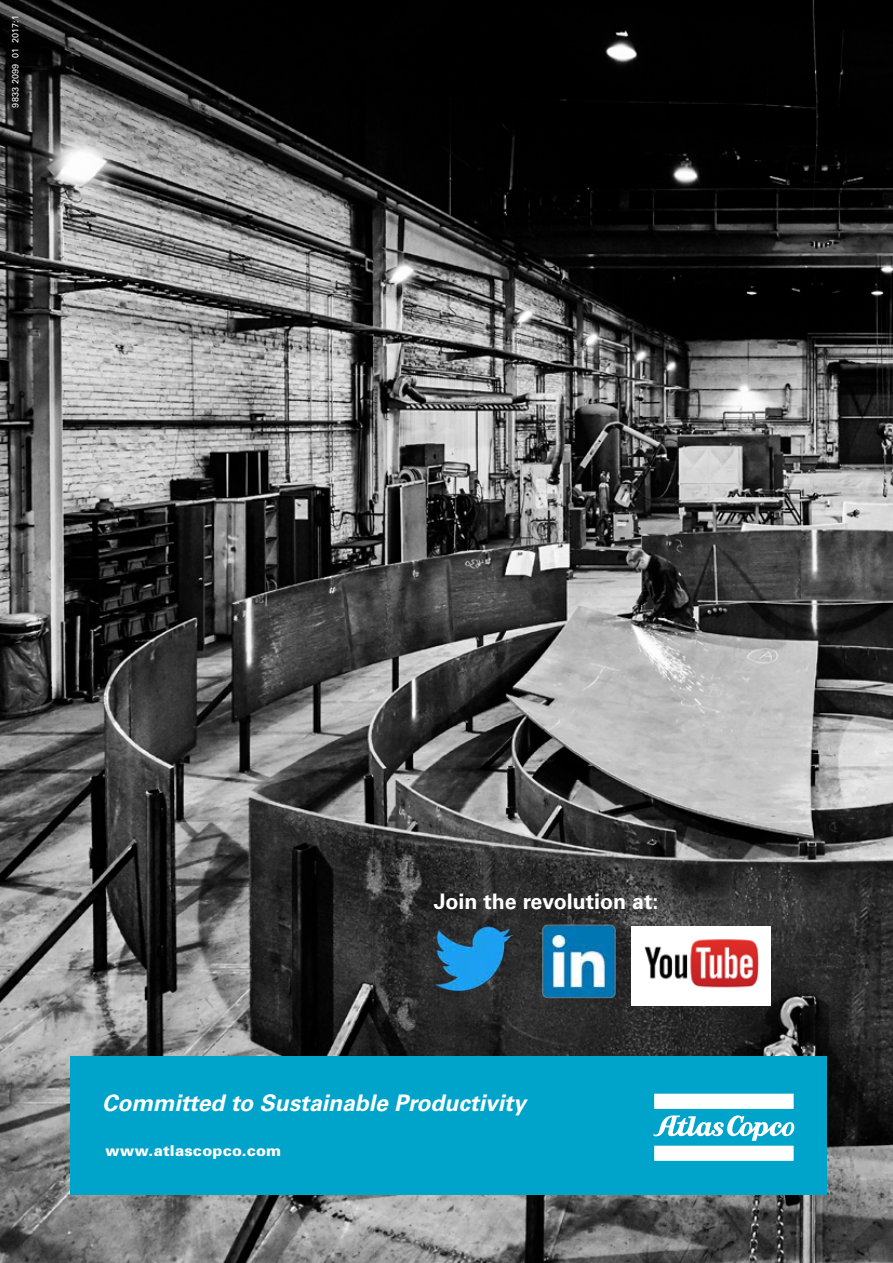
<style>
.page{position:relative;width:893px;height:1263px;background:#fff}
.page>*{position:absolute;margin:0;border:0;box-sizing:border-box;transform-origin:0 0}
.t1{font:italic 700 22.8px "Univers LT Std";color:#fff}
.t2{font:700 21.45px "Univers LT Std";color:#fff}
.t3{font:900 15px "Univers LT Std";letter-spacing:.015em;color:#fff}
.t4{font:9px "Univers LT Std";letter-spacing:.02em;color:#fff}
</style>
<div class="page">
<img style="left:0;top:0;width:893px;height:1263px">
<div style="left:70px;top:1056px;width:757px;height:138px;background:#00a3c9"></div>
<img style="left:654px;top:1094px;width:140px;height:42px">
<img style="left:434px;top:927px;width:79px;height:64px">
<img style="left:528px;top:909px;width:104px;height:104px">
<img style="left:632px;top:927px;width:138px;height:79px">
<p class="t4" style="left:10px;top:108px;width:94px;rotate:-90deg">9833 2099 01 2017:1</p>
<p class="t2" style="left:434px;top:888px;width:226px">Join the revolution at:</p>
<p class="t1" style="left:102px;top:1089px;width:425px">Committed to Sustainable Productivity</p>
<p class="t3" style="left:105px;top:1141px;width:177px">www.atlascopco.com</p>
</div>
